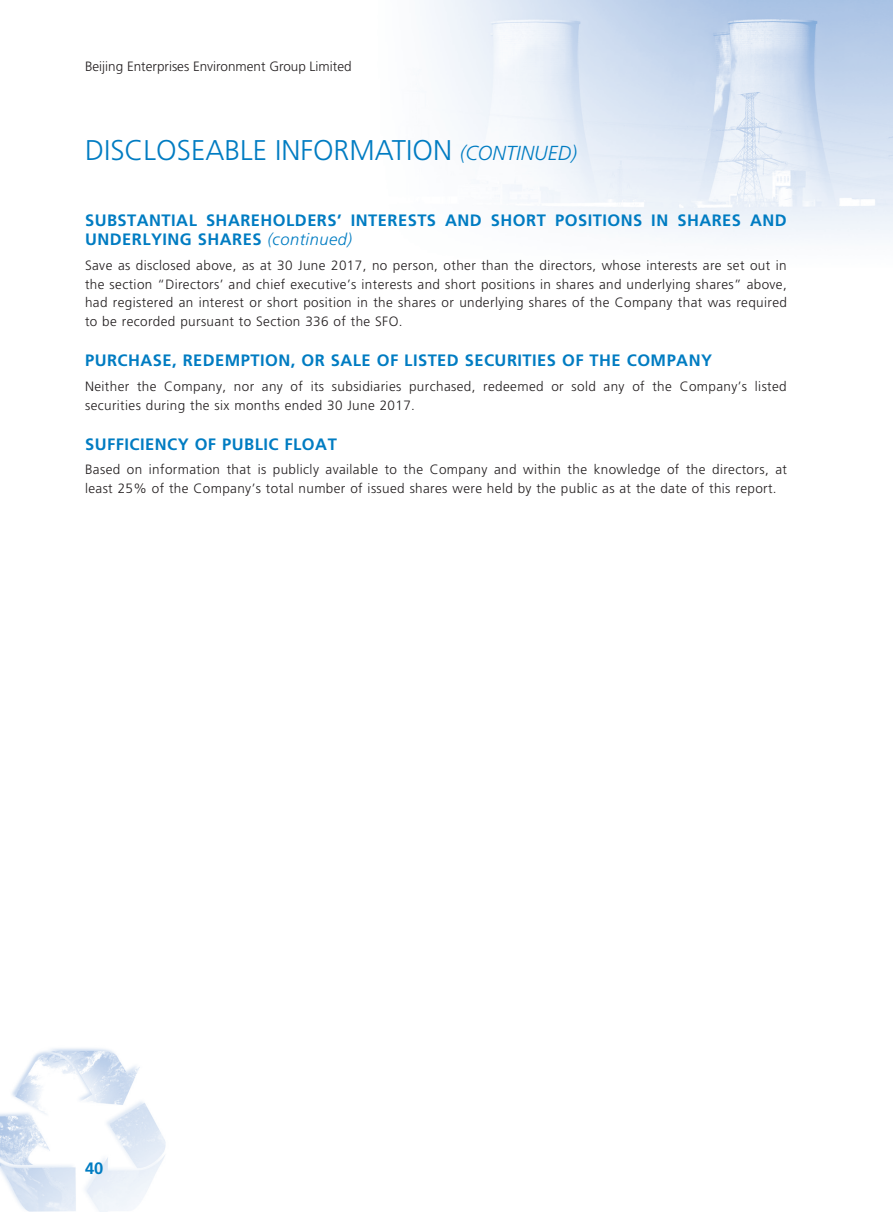
<style>
.page{position:relative;width:893px;height:1212px;background:#fff}
.page>*{position:absolute;margin:0;border:0;box-sizing:border-box;transform-origin:0 0}
.t1{font:300 28.5px "Frutiger LT Std";color:#007cc2}
.t2{font:700 16.5px/18.8px "Frutiger LT Std";letter-spacing:.03em;color:#007cc2}
.t3{font:300 13.5px/18.8px "Frutiger LT Std";letter-spacing:.03em;color:#231f20}
.t4{font:300 13.5px "Frutiger LT Std";color:#231f20}
.s1{font-style:italic;font-size:20.25px}
.s2{font-weight:300;font-style:italic}
</style>
<div class="page">
<img style="left:0;top:0;width:893px;height:1212px">
<p class="t4" style="left:85px;top:58px;width:268px">Beijing Enterprises Environment Group Limited</p>
<h1 class="t1" style="left:85px;top:134px;width:493px">DISCLOSEABLE INFORMATION <span class="s1">(CONTINUED)</span></h1>
<p class="t2" style="left:85px;top:211px;width:703px">SUBSTANTIAL SHAREHOLDERS’ INTERESTS AND SHORT POSITIONS IN SHARES AND<br>UNDERLYING SHARES <span class="s2">(continued)</span></p>
<p class="t3" style="left:85px;top:256px;width:703px;text-align:justify">Save as disclosed above, as at 30 June 2017, no person, other than the directors, whose interests are set out in the section “Directors’ and chief executive’s interests and short positions in shares and underlying shares” above, had registered an interest or short position in the shares or underlying shares of the Company that was required to be recorded pursuant to Section 336 of the SFO.</p>
<p class="t2" style="left:85px;top:351px;width:628px">PURCHASE, REDEMPTION, OR SALE OF LISTED SECURITIES OF THE COMPANY</p>
<p class="t3" style="left:85px;top:377px;width:703px">Neither the Company, nor any of its subsidiaries purchased, redeemed or sold any of the Company’s listed securities during the six months ended 30 June 2017.</p>
<p class="t2" style="left:85px;top:435px;width:253px">SUFFICIENCY OF PUBLIC FLOAT</p>
<p class="t3" style="left:85px;top:460px;width:703px">Based on information that is publicly available to the Company and within the knowledge of the directors, at least 25% of the Company’s total number of issued shares were held by the public as at the date of this report.</p>
<p class="t2" style="left:85px;top:1159px;width:20px">40</p>
</div>
